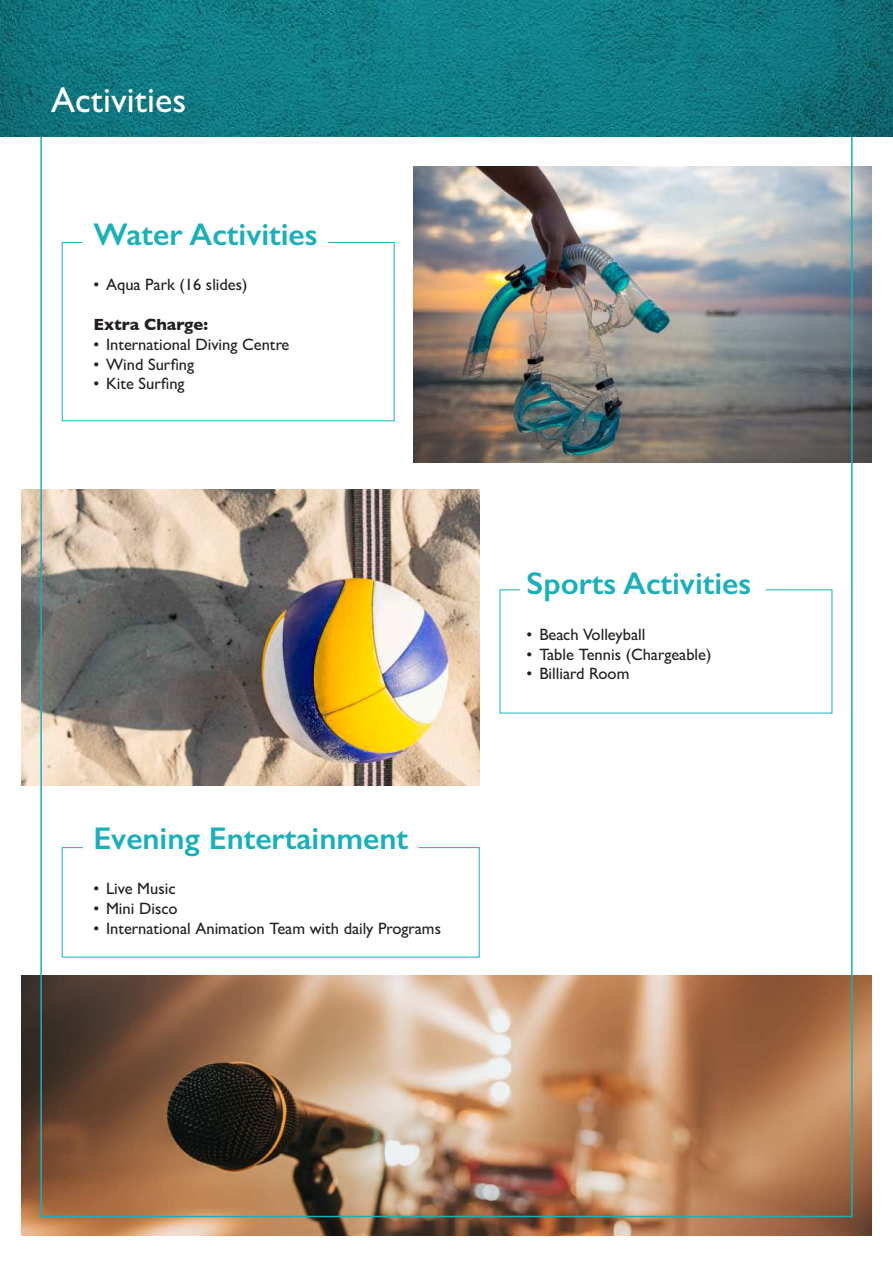
<style>
.page{position:relative;width:893px;height:1263px;background:#fff}
.page>*{position:absolute;margin:0;border:0;box-sizing:border-box;transform-origin:0 0}
.t1{font:500 36px "Gill Sans";color:#fff}
.t2{font:600 31.5px "Gill Sans";color:#19b0bb}
.t3{font:500 16.5px "Gill Sans";color:#231f20}
.t4{font:700 16.5px "Gill Sans";color:#231f20}
</style>
<div class="page">
<img style="left:0;top:0;width:893px;height:136px">
<img style="left:414px;top:167px;width:458px;height:296px">
<img style="left:22px;top:976px;width:850px;height:260px">
<img style="left:22px;top:489px;width:458px;height:296px">
<svg style="left:499px;top:589px;width:334px;height:125px"></svg>
<svg style="left:61px;top:242px;width:334px;height:179px"></svg>
<svg style="left:61px;top:847px;width:419px;height:111px"></svg>
<h1 class="t1" style="left:51px;top:79px;width:137px">Activities</h1>
<h2 class="t2" style="left:93px;top:215px;width:226px">Water Activities</h2>
<p class="t3" style="left:93px;top:275px;width:156px">• Aqua Park (16 slides)</p>
<p class="t4" style="left:93px;top:311px;width:116px">Extra Charge:</p>
<p class="t3" style="left:93px;top:334px;width:198px">• International Diving Centre</p>
<p class="t3" style="left:93px;top:354px;width:102px">• Wind Surfing</p>
<p class="t3" style="left:93px;top:374px;width:93px">• Kite Surfing</p>
<h2 class="t2" style="left:93px;top:819px;width:316px">Evening Entertainment</h2>
<p class="t3" style="left:93px;top:879px;width:84px">• Live Music</p>
<p class="t3" style="left:93px;top:899px;width:86px">• Mini Disco</p>
<p class="t3" style="left:93px;top:918px;width:349px">• International Animation Team with daily Programs</p>
<h2 class="t2" style="left:527px;top:565px;width:226px">Sports Activities</h2>
<p class="t3" style="left:527px;top:624px;width:120px">• Beach Volleyball</p>
<p class="t3" style="left:527px;top:644px;width:186px">• Table Tennis (Chargeable)</p>
<p class="t3" style="left:527px;top:664px;width:104px">• Billiard Room</p>
</div>
